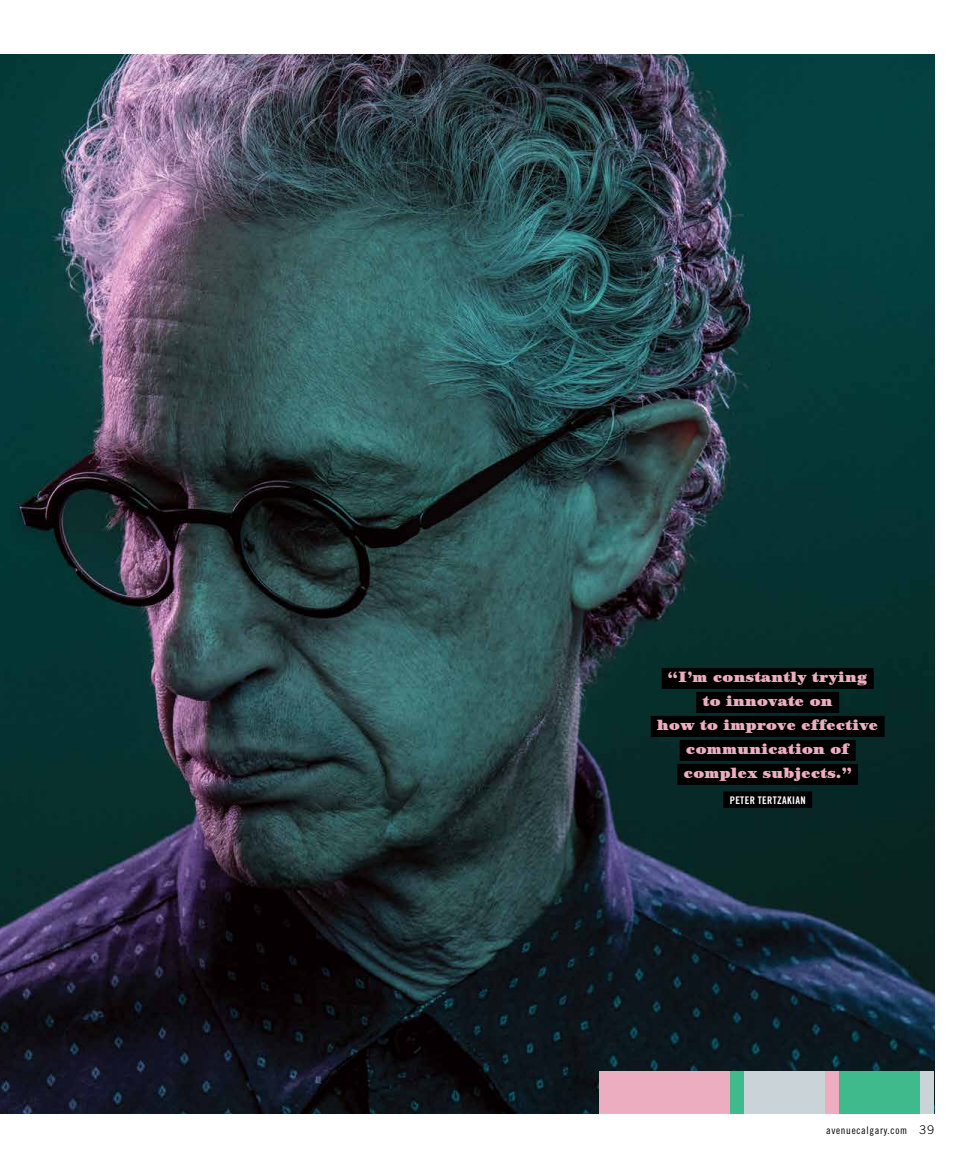
<style>
.page{position:relative;width:972px;height:1161px;background:#fff}
.page>*{position:absolute;margin:0;border:0;box-sizing:border-box;transform-origin:0 0}
.t1{font:900 15px/24px "Century";letter-spacing:.02em;color:#ebadbf;text-align:center}
.t2{font:10.5px "Trade Gothic Cond Eighteen";letter-spacing:.065em;color:#000}
.t3{font:10.5px "Trade Gothic Bold Cond Twenty";letter-spacing:.03em;color:#fff}
.s1{font-family:"Trade Gothic";font-weight:300;font-size:12px}
</style>
<div class="page">
<img style="left:0;top:54px;width:934px;height:1060px">
<div style="left:662px;top:668px;width:212px;height:21px;background:#000"></div>
<div style="left:696px;top:692px;width:143px;height:21px;background:#000"></div>
<div style="left:651px;top:716px;width:234px;height:21px;background:#000"></div>
<div style="left:680px;top:740px;width:176px;height:21px;background:#000"></div>
<div style="left:677px;top:764px;width:181px;height:21px;background:#000"></div>
<div style="left:723px;top:791px;width:89px;height:17px;background:#000"></div>
<div style="left:599px;top:1071px;width:131px;height:43px;background:#ebadbf"></div>
<div style="left:744px;top:1071px;width:81px;height:43px;background:#cad3d8"></div>
<div style="left:730px;top:1071px;width:14px;height:43px;background:#3fba8d"></div>
<div style="left:839px;top:1071px;width:82px;height:43px;background:#3fba8d"></div>
<div style="left:825px;top:1071px;width:14px;height:43px;background:#ebadbf"></div>
<div style="left:921px;top:1071px;width:13px;height:43px;background:#cad3d8"></div>
<p class="t1" style="left:657px;top:665px;width:222px">“I’m constantly trying<br>to innovate on<br>how to improve effective communication of complex subjects.”</p>
<p class="t3" style="left:730px;top:794px;width:77px">PETER TERTZAKIAN</p>
<p class="t2" style="left:826px;top:1124px;width:110px">avenuecalgary.com <span class="s1">39</span></p>
</div>
